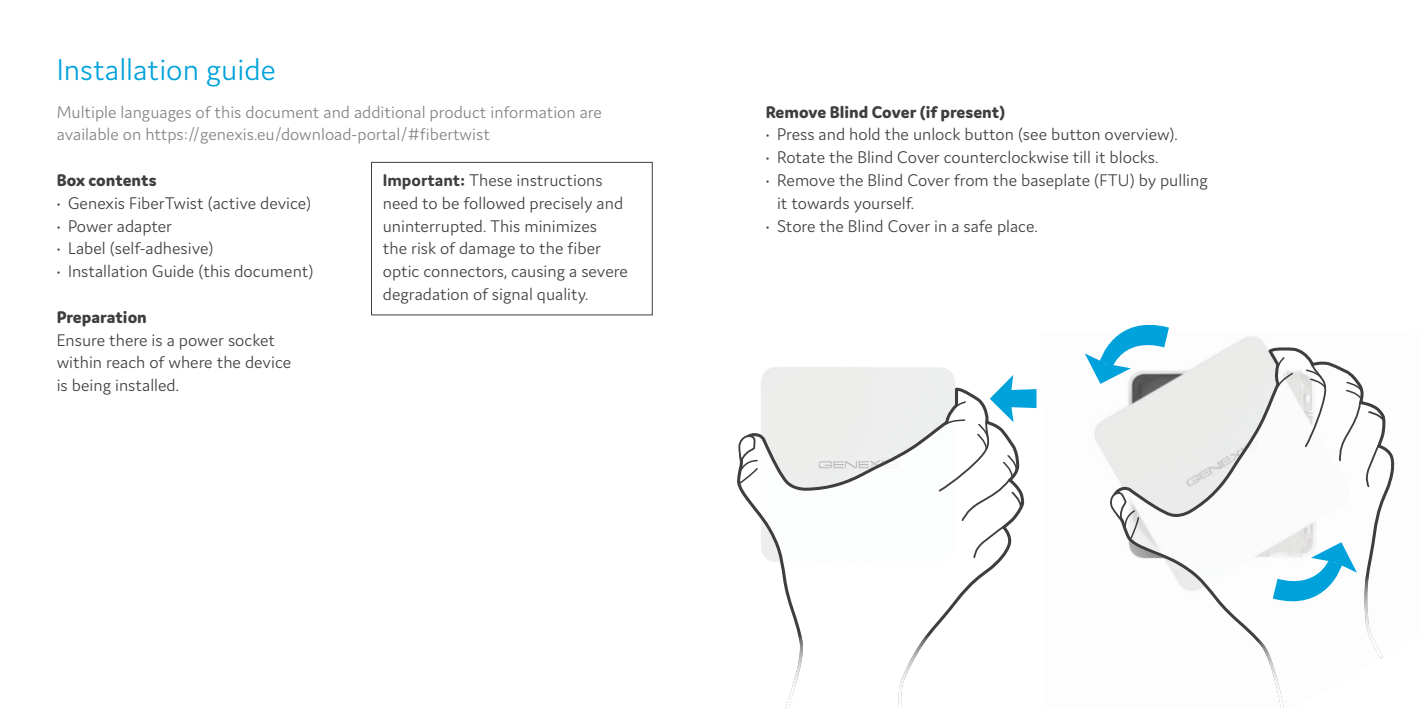
<style>
.page{position:relative;width:1418px;height:709px;background:#fff}
.page>*{position:absolute;margin:0;border:0;box-sizing:border-box;transform-origin:0 0}
.t1{font:300 32px "Domus";color:#00a2db}
.t2{font:300 18px/22.8px "Domus";color:#3e3e3f}
.t3{font:300 18px/22.8px "Domus";color:#808285}
.t4{font:800 18px "Domus";color:#3e3e3f}
.s1{font-weight:700}
</style>
<div class="page">
<img style="left:1094px;top:331px;width:172px;height:135px">
<svg style="left:1111px;top:347px;width:284px;height:259px"></svg>
<svg style="left:1110px;top:489px;width:30px;height:52px"></svg>
<svg style="left:1276px;top:356px;width:17px;height:32px"></svg>
<svg style="left:1338px;top:381px;width:47px;height:107px"></svg>
<svg style="left:1303px;top:362px;width:25px;height:87px"></svg>
<img style="left:1220px;top:567px;width:175px;height:72px">
<img style="left:1255px;top:575px;width:127px;height:133px">
<svg style="left:1293px;top:637px;width:102px;height:71px"></svg>
<div style="left:371px;top:162px;width:281px;height:153px;border:1px solid #3e3e3f"></div>
<svg style="left:737px;top:387px;width:265px;height:248px"></svg>
<svg style="left:737px;top:434px;width:22px;height:51px"></svg>
<img style="left:785px;top:635px;width:144px;height:74px">
<svg style="left:1084px;top:324px;width:84px;height:60px"></svg>
<svg style="left:1272px;top:542px;width:84px;height:71px"></svg>
<svg style="left:937px;top:375px;width:99px;height:184px"></svg>
<h1 class="t1" style="left:57px;top:52px;width:220px">Installation guide</h1>
<p class="t3" style="left:57px;top:100px;width:547px">Multiple languages of this document and additional product information are available on https://genexis.eu/download-portal/#fibertwist</p>
<p class="t4" style="left:57px;top:170px;width:101px">Box contents</p>
<p class="t2" style="left:57px;top:191px;width:256px">• Genexis FiberTwist (active device)</p>
<p class="t2" style="left:57px;top:214px;width:117px">• Power adapter</p>
<p class="t2" style="left:57px;top:237px;width:158px">• Label (self-adhesive)</p>
<p class="t2" style="left:57px;top:260px;width:258px">• Installation Guide (this document)</p>
<p class="t4" style="left:57px;top:307px;width:92px">Preparation</p>
<p class="t2" style="left:57px;top:328px;width:236px">Ensure there is a power socket within reach of where the device is being installed.</p>
<p class="t2" style="left:383px;top:168px;width:246px"><span class="s1">Important:</span> These instructions need to be followed precisely and uninterrupted. This minimizes<br>the risk of damage to the fiber optic connectors, causing a severe degradation of signal quality.</p>
<p class="t4" style="left:765px;top:102px;width:241px">Remove Blind Cover (if present)</p>
<p class="t2" style="left:765px;top:123px;width:414px">• Press and hold the unlock button (see button overview).</p>
<p class="t2" style="left:765px;top:146px;width:394px">• Rotate the Blind Cover counterclockwise till it blocks.</p>
<p class="t2" style="left:777px;top:169px;width:432px;text-indent:-11px">• Remove the Blind Cover from the baseplate (FTU) by pulling it towards yourself.</p>
<p class="t2" style="left:765px;top:214px;width:274px">• Store the Blind Cover in a safe place.</p>
</div>
